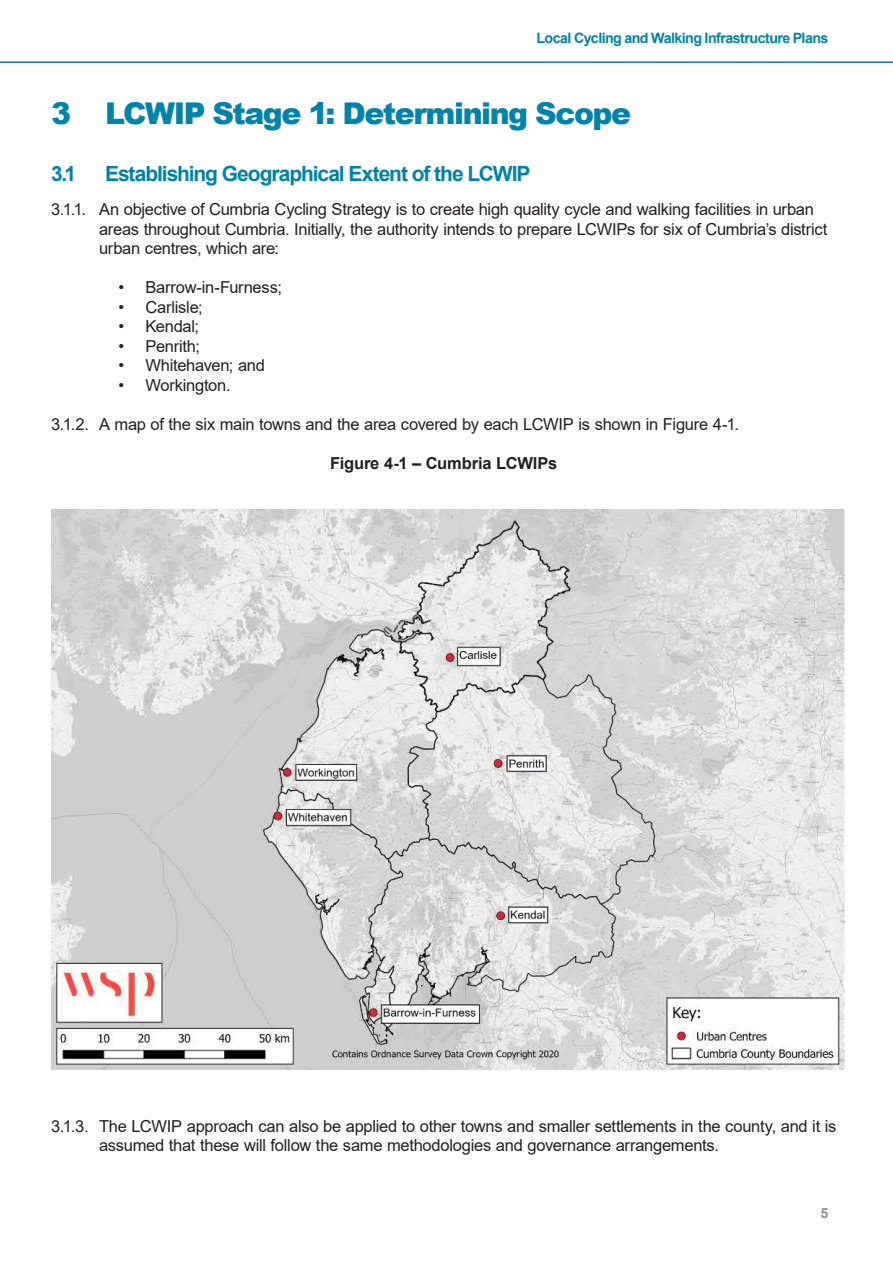
<style>
.page{position:relative;width:893px;height:1263px;background:#fff}
.page>*{position:absolute;margin:0;border:0;box-sizing:border-box;transform-origin:0 0}
.Section_Head{font:900 30px "Arial";letter-spacing:-.05em;color:#0082aa}
.Section_Head-2{font:700 21px "Arial";letter-spacing:-.05em;color:#0082aa}
.t1{font:16.5px/19.5px "Arial";letter-spacing:-.015em;color:#231f20}
.t2{font:700 16.5px "Arial";letter-spacing:-.01em;color:#231f20}
.t3{font:700 14.25px "Arial";letter-spacing:-.04em;color:#0082aa}
.t4{font:700 14.25px "Arial";color:#939598}
</style>
<div class="page">
<hr style="left:0;top:61px;width:893px;height:2px;background:#0082aa">
<img style="left:52px;top:509px;width:792px;height:560px">
<p class="t3" style="left:536px;top:28px;width:293px">Local Cycling and Walking Infrastructure Plans</p>
<p class="Section_Head" style="left:51px;top:91px;width:582px">3 LCWIP Stage 1: Determining Scope</p>
<p class="Section_Head-2" style="left:51px;top:158px;width:27px">3.1</p>
<p class="Section_Head-2" style="left:105px;top:158px;width:427px">Establishing Geographical Extent of the LCWIP</p>
<p class="t1" style="left:99px;top:199px;width:730px;text-indent:-48px">3.1.1. An objective of Cumbria Cycling Strategy is to create high quality cycle and walking facilities in urban areas throughout Cumbria. Initially, the authority intends to prepare LCWIPs for six of Cumbria’s district urban centres, which are:</p>
<p class="t1" style="left:119px;top:277px;width:165px">• Barrow-in-Furness;</p>
<p class="t1" style="left:119px;top:297px;width:86px">• Carlisle;</p>
<p class="t1" style="left:119px;top:316px;width:82px">• Kendal;</p>
<p class="t1" style="left:119px;top:336px;width:83px">• Penrith;</p>
<p class="t1" style="left:119px;top:355px;width:148px">• Whitehaven; and</p>
<p class="t1" style="left:119px;top:375px;width:114px">• Workington.</p>
<p class="t1" style="left:51px;top:414px;width:690px">3.1.2. A map of the six main towns and the area covered by each LCWIP is shown in Figure 4-1.</p>
<p class="t2" style="left:330px;top:451px;width:228px">Figure 4-1 – Cumbria LCWIPs</p>
<p class="t1" style="left:99px;top:1116px;width:739px;text-indent:-48px">3.1.3. The LCWIP approach can also be applied to other towns and smaller settlements in the county, and it is assumed that these will follow the same methodologies and governance arrangements.</p>
<p class="t4" style="left:820px;top:1203px;width:9px">5</p>
</div>
